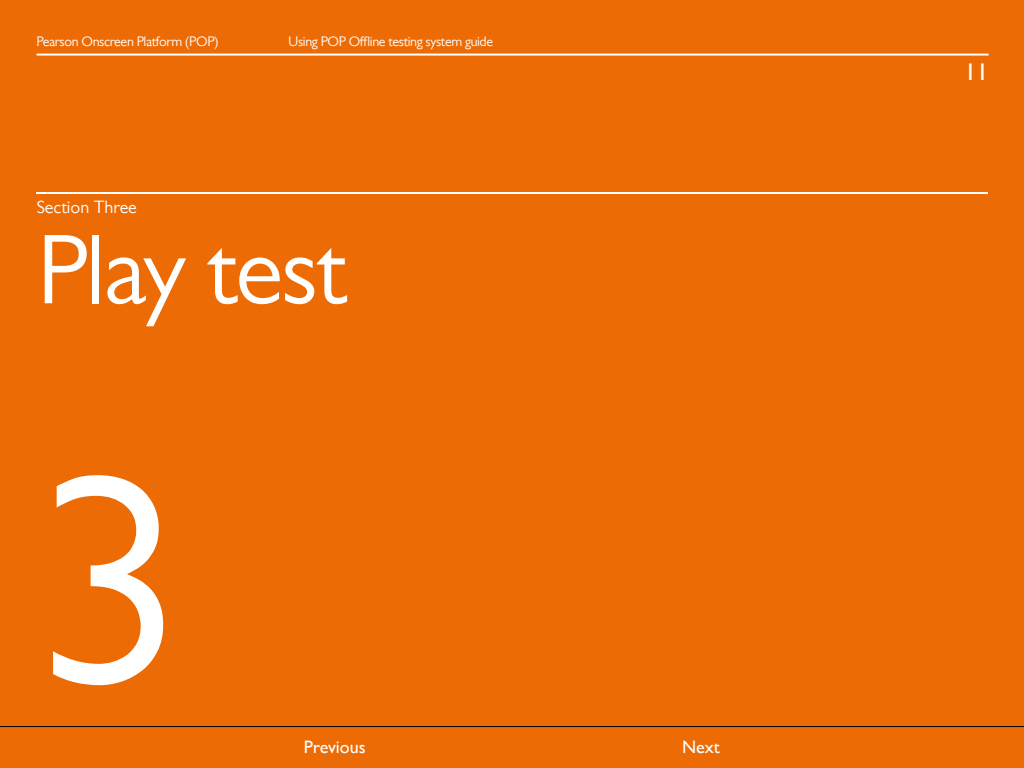
<style>
.page{position:relative;width:1024px;height:768px;background:#fff}
.page>*{position:absolute;margin:0;border:0;box-sizing:border-box;transform-origin:0 0}
.t1{font:300px "Gill Sans MT Pro";color:#fff}
.t2{font:100px "Gill Sans MT Pro";letter-spacing:-.025em;color:#fff}
.t3{font:700 24px "Gill Sans MT Pro";color:#fff}
.t4{font:500 18px "Gill Sans MT Pro";color:#fff}
.t5{font:18px "Gill Sans MT Pro";color:#fff}
.t6{font:14px "Gill Sans MT Pro";letter-spacing:-.025em;color:#fff}
</style>
<div class="page">
<div style="left:0;top:0;width:1024px;height:726px;background:#ed6b05"></div>
<hr style="left:37px;top:54px;width:952px;height:2px;background:#fff">
<div style="left:0;top:726px;width:1024px;height:42px;background:#ed6b05"></div>
<hr style="left:36px;top:192px;width:952px;height:2px;background:#fff">
<p class="t6" style="left:37px;top:33px;width:184px">Pearson Onscreen Platform (POP)</p>
<p class="t6" style="left:289px;top:33px;width:206px">Using POP Offline testing system guide</p>
<p class="t5" style="left:37px;top:197px;width:102px">Section Three</p>
<h2 class="t2" style="left:37px;top:212px;width:312px">Play test</h2>
<h1 class="t1" style="left:37px;top:409px;width:151px">3</h1>
<p class="t4" style="left:304px;top:737px;width:63px">Previous</p>
<p class="t4" style="left:682px;top:737px;width:39px">Next</p>
<h3 class="t3" style="left:965px;top:57px;width:25px">11</h3>
</div>
